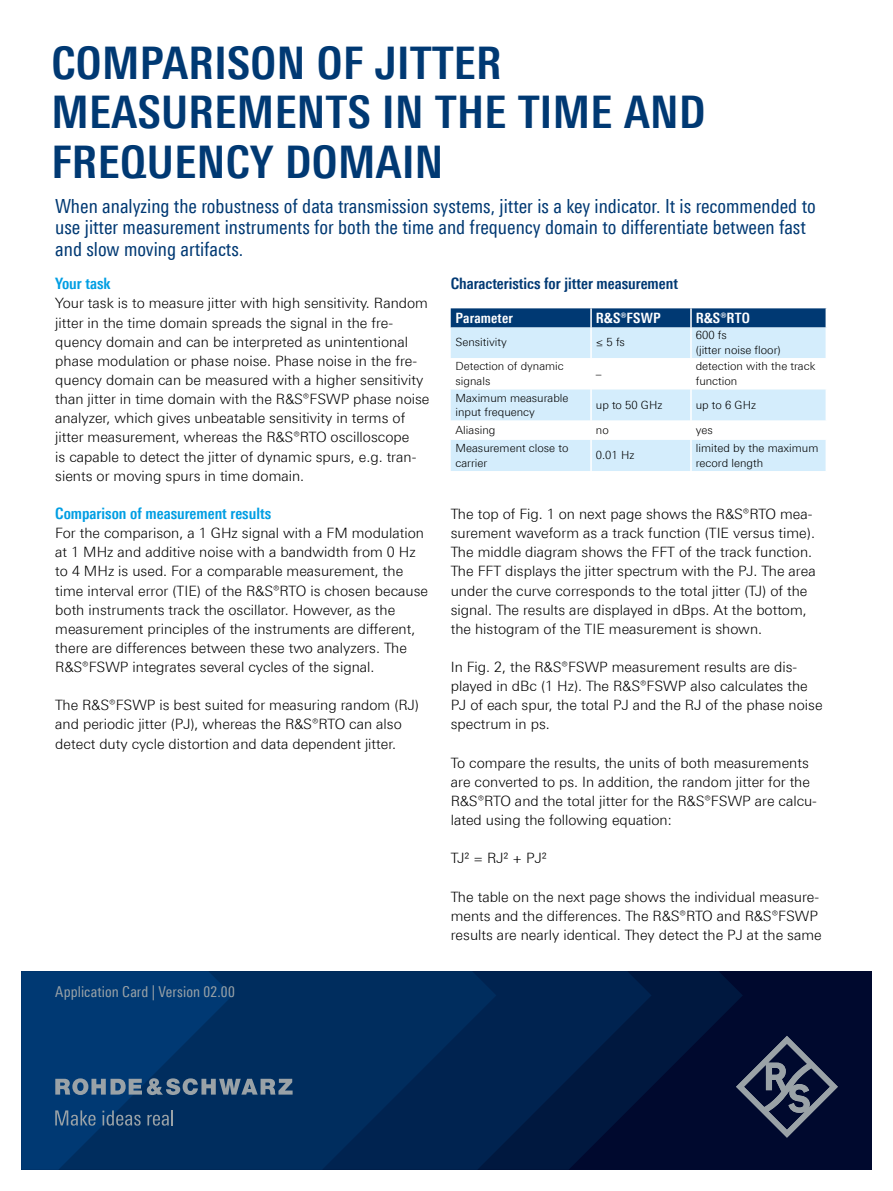
<style>
.page{position:relative;width:893px;height:1191px;background:#fff}
.page>*{position:absolute;margin:0;border:0;box-sizing:border-box;transform-origin:0 0}
.Seiten_Headline_30Pt_blau{font:700 condensed 45px/49.5px "Linotype Universfor RS";letter-spacing:.01em;color:#003973}
.Teaser{font:condensed 19.5px/21.5px "Linotype Universfor RS";color:#003973}
.Absatzfett_cyan{font:700 condensed 15.75px "Linotype Universfor RS";color:#009ee3}
.Grafik_Tabelle_Überschrift{font:700 condensed 15.75px "Linotype Universfor RS";color:#003973}
.t1{font:condensed 15px "Linotype Universfor RS";letter-spacing:.005em;color:#9aa2a7}
.Haupttext_ohne_Abstand{font:300 14.25px/19.2px "Linotype Universfor RS";color:#000}
.Haupttext{font:300 14.25px/19.2px "Linotype Universfor RS";color:#000}
.Tabellenueberschrift{font:700 condensed 14.25px "Linotype Universfor RS";letter-spacing:.015em;color:#fff}
.Tabelletext{font:300 11.25px/14.7px "Linotype Universfor RS";color:#000}
</style>
<div class="page">
<div style="left:21px;top:971px;width:851px;height:198px;background:#00092e"></div>
<svg style="left:652px;top:971px;width:90px;height:115px;fill:#00183f"></svg>
<svg style="left:496px;top:971px;width:156px;height:198px;background:#001b45"></svg>
<svg style="left:293px;top:971px;width:203px;height:198px;background:#002958"></svg>
<svg style="left:736px;top:1035px;width:102px;height:102px"></svg>
<svg style="left:21px;top:971px;width:272px;height:198px;background:#08386b"></svg>
<div style="left:451px;top:327px;width:375px;height:144px;background:#d4edfc"></div>
<hr style="left:590px;top:327px;width:2px;height:31px;background:#fff">
<hr style="left:690px;top:327px;width:2px;height:31px;background:#fff">
<hr style="left:590px;top:440px;width:2px;height:31px;background:#fff">
<hr style="left:690px;top:440px;width:2px;height:31px;background:#fff">
<svg style="left:451px;top:358px;width:375px;height:82px"></svg>
<div style="left:451px;top:308px;width:376px;height:19px;background:#003973"></div>
<p class="Seiten_Headline_30Pt_blau" style="left:51px;top:38px;width:655px">COMPARISON OF JITTER<br>MEASUREMENTS IN THE TIME AND<br>FREQUENCY DOMAIN</p>
<p class="Teaser" style="left:55px;top:195px;width:762px">When analyzing the robustness of data transmission systems, jitter is a key indicator. It is recommended to use jitter measurement instruments for both the time and frequency domain to differentiate between fast and slow moving artifacts.</p>
<p class="Absatzfett_cyan" style="left:55px;top:274px;width:57px">Your task</p>
<p class="Haupttext_ohne_Abstand" style="left:55px;top:293px;width:376px">Your task is to measure jitter with high sensitivity. Random jitter in the time domain spreads the signal in the fre&shy;quency domain and can be interpreted as unintentional phase modulation or phase noise. Phase noise in the fre&shy;quency domain can be measured with a higher sensitivity than jitter in time domain with the R&amp;S®FSWP phase noise analyzer, which gives unbeatable sensitivity in terms of jitter measurement, whereas the R&amp;S®RTO oscilloscope<br>is capable to detect the jitter of dynamic spurs, e.g. tran&shy;sients or moving spurs in time domain.</p>
<p class="Absatzfett_cyan" style="left:55px;top:504px;width:217px">Comparison of measurement results</p>
<p class="Haupttext_ohne_Abstand" style="left:55px;top:523px;width:374px">For the comparison, a 1 GHz signal with a FM modulation at 1 MHz and additive noise with a bandwidth from 0 Hz to 4 MHz is used. For a comparable measurement, the time interval error (TIE) of the R&amp;S®RTO is chosen because both instruments track the oscillator. However, as the measurement principles of the instruments are different, there are differences between these two analyzers. The R&amp;S®FSWP integrates several cycles of the signal.</p>
<p class="Haupttext" style="left:55px;top:695px;width:365px">The R&amp;S®FSWP is best suited for measuring random (RJ) and periodic jitter (PJ), whereas the R&amp;S®RTO can also detect duty cycle distortion and data dependent jitter.</p>
<p class="Grafik_Tabelle_Überschrift" style="left:451px;top:274px;width:229px">Characteristics for jitter measurement</p>
<p class="Tabellenueberschrift" style="left:455px;top:309px;width:59px">Parameter</p>
<p class="Tabellenueberschrift" style="left:596px;top:309px;width:66px">R&amp;S®FSWP</p>
<p class="Tabellenueberschrift" style="left:696px;top:309px;width:56px">R&amp;S®RTO</p>
<p class="Tabelletext" style="left:455px;top:335px;width:53px">Sensitivity</p>
<p class="Tabelletext" style="left:596px;top:335px;width:31px">≤ 5 fs</p>
<p class="Tabelletext" style="left:696px;top:328px;width:33px">600 fs</p>
<p class="Tabelletext" style="left:696px;top:342px;width:87px">(jitter noise floor)</p>
<p class="Tabelletext" style="left:455px;top:359px;width:110px">Detection of dynamic signals</p>
<p class="Tabelletext" style="left:696px;top:359px;width:121px">detection with the track function</p>
<p class="Tabelletext" style="left:596px;top:366px;width:7px">–</p>
<p class="Tabelletext" style="left:455px;top:390px;width:115px">Maximum measurable input frequency</p>
<p class="Tabelletext" style="left:596px;top:397px;width:68px">up to 50 GHz</p>
<p class="Tabelletext" style="left:696px;top:397px;width:62px">up to 6 GHz</p>
<p class="Tabelletext" style="left:455px;top:423px;width:41px">Aliasing</p>
<p class="Tabelletext" style="left:596px;top:423px;width:14px">no</p>
<p class="Tabelletext" style="left:696px;top:423px;width:18px">yes</p>
<p class="Tabelletext" style="left:455px;top:441px;width:114px">Measurement close to carrier</p>
<p class="Tabelletext" style="left:596px;top:448px;width:40px">0.01 Hz</p>
<p class="Tabelletext" style="left:696px;top:441px;width:124px">limited by the maximum record length</p>
<p class="Haupttext_ohne_Abstand" style="left:451px;top:504px;width:367px">The top of Fig. 1 on next page shows the R&amp;S®RTO mea&shy;surement waveform as a track function (TIE versus time).<br>The middle diagram shows the FFT of the track function.<br>The FFT displays the jitter spectrum with the PJ. The area under the curve corresponds to the total jitter (TJ) of the signal. The results are displayed in dBps. At the bottom, the histogram of the TIE measurement is shown.</p>
<p class="Haupttext" style="left:451px;top:657px;width:373px">In Fig. 2, the R&amp;S®FSWP measurement results are dis&shy;played in dBc (1 Hz). The R&amp;S®FSWP also calculates the PJ of each spur, the total PJ and the RJ of the phase noise spectrum in ps.</p>
<p class="Haupttext" style="left:451px;top:753px;width:368px">To compare the results, the units of both measurements are converted to ps. In addition, the random jitter for the R&amp;S®RTO and the total jitter for the R&amp;S®FSWP are calcu&shy;lated using the following equation:</p>
<p class="Haupttext" style="left:451px;top:848px;width:98px">TJ² = RJ² + PJ²</p>
<p class="Haupttext" style="left:451px;top:887px;width:372px">The table on the next page shows the individual measure&shy;ments and the differences. The R&amp;S®RTO and R&amp;S®FSWP results are nearly identical. They detect the PJ at the same</p>
<p class="t1" style="left:55px;top:983px;width:181px">Application Card | Version 02.00</p>
</div>
